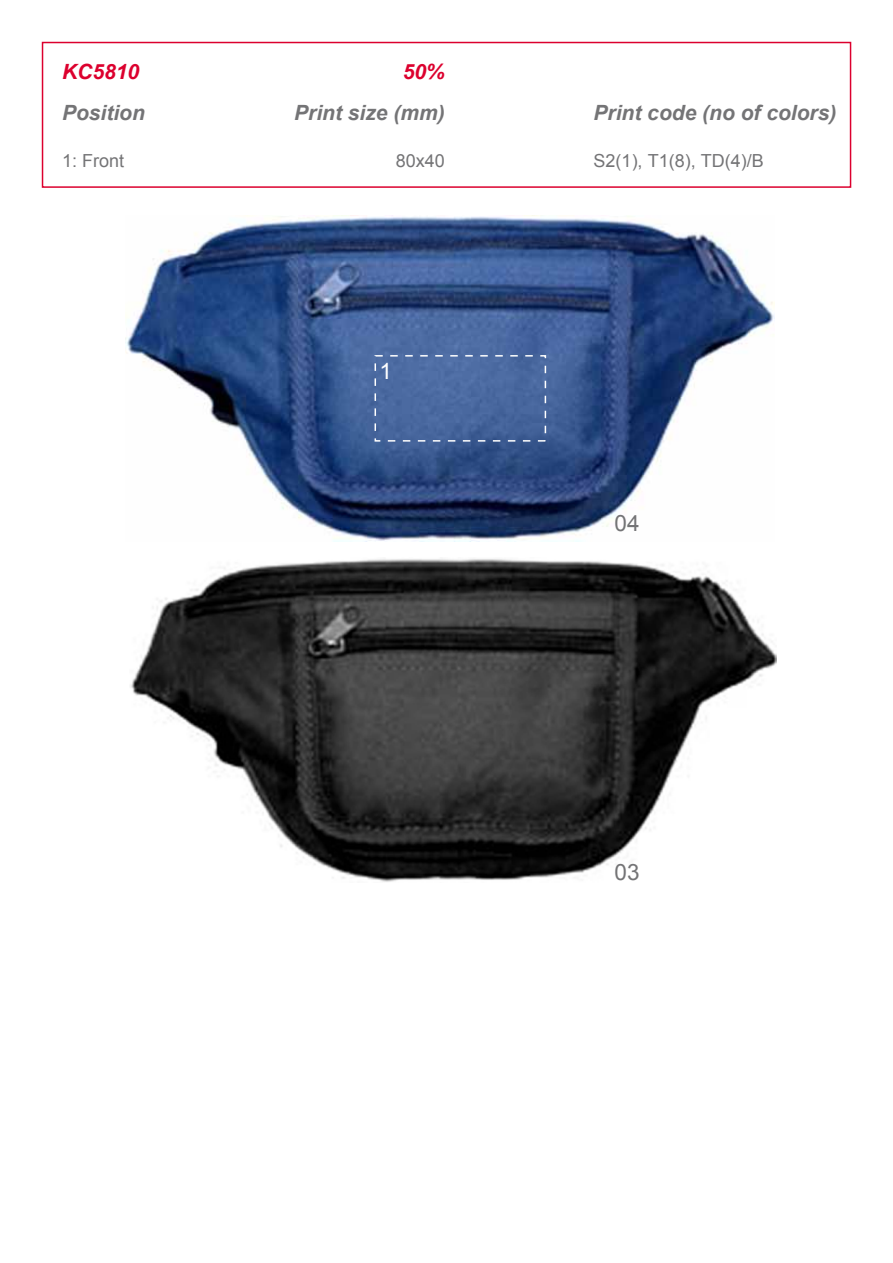
<style>
.page{position:relative;width:893px;height:1263px;background:#fff}
.page>*{position:absolute;margin:0;border:0;box-sizing:border-box;transform-origin:0 0}
.t1{font:22.5px "Arial";color:#747476}
.t2{font:22.5px "Arial";color:#fff}
.t3{font:italic 700 21px "Arial";color:#747476}
.t4{font:italic 700 21px "Arial";color:#dc002e}
.t5{font:18px "Arial";color:#747476}
</style>
<div class="page">
<div style="left:42px;top:42px;width:809px;height:146px;border:2px solid #dc002e"></div>
<img style="left:126px;top:216px;width:648px;height:325px">
<img style="left:130px;top:559px;width:646px;height:323px">
<div style="left:374px;top:355px;width:172px;height:87px;border:2px dashed #fff"></div>
<p class="t4" style="left:62px;top:58px;width:79px">KC5810</p>
<p class="t4" style="left:403px;top:58px;width:44px">50%</p>
<p class="t3" style="left:62px;top:99px;width:84px">Position</p>
<p class="t3" style="left:294px;top:99px;width:152px">Print size (mm)</p>
<p class="t3" style="left:594px;top:99px;width:244px">Print code (no of colors)</p>
<p class="t5" style="left:62px;top:149px;width:64px">1: Front</p>
<p class="t5" style="left:396px;top:149px;width:51px">80x40</p>
<p class="t5" style="left:594px;top:149px;width:172px">S2(1), T1(8), TD(4)/B</p>
<p class="t2" style="left:380px;top:357px;width:14px">1</p>
<p class="t1" style="left:614px;top:508px;width:27px">04</p>
<p class="t1" style="left:614px;top:857px;width:27px">03</p>
</div>
